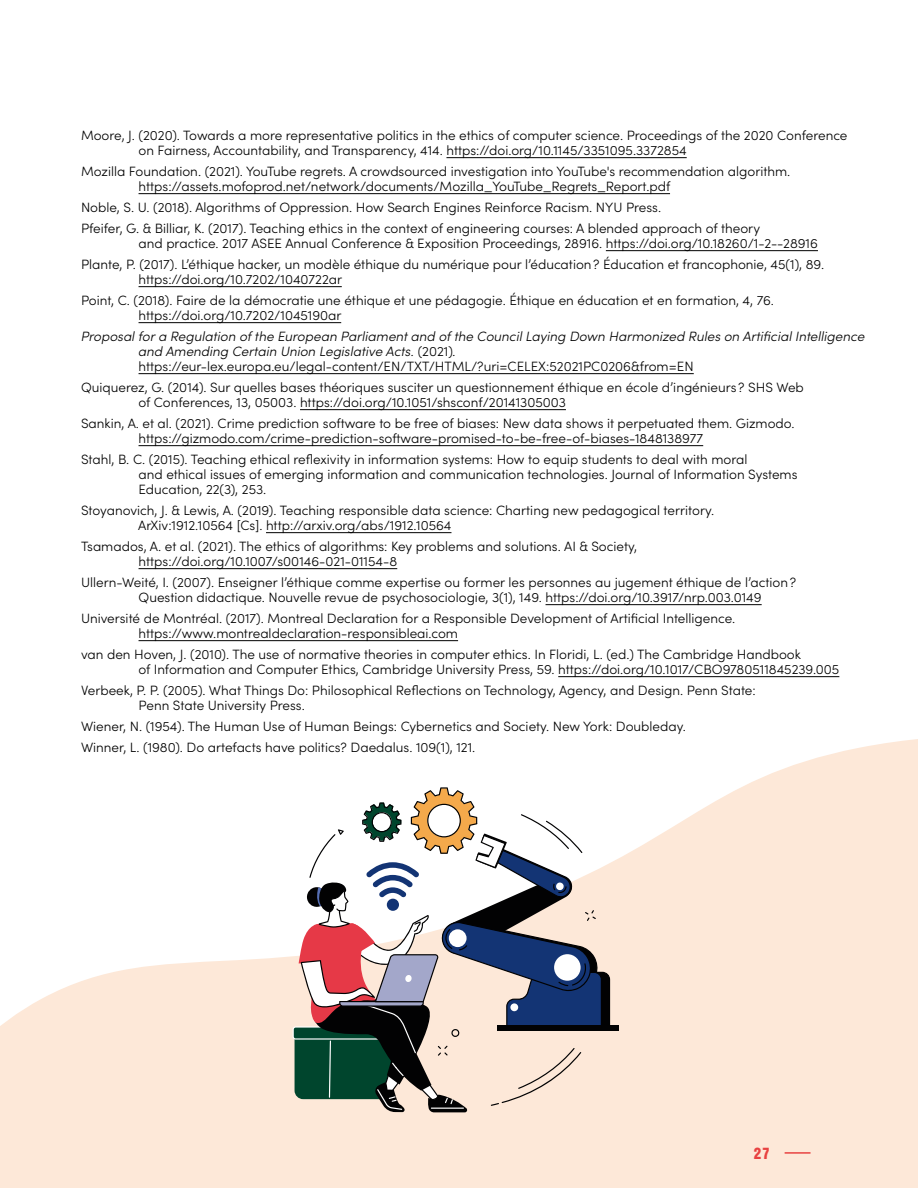
<style>
.page{position:relative;width:918px;height:1188px;background:#fff}
.page>*{position:absolute;margin:0;border:0;box-sizing:border-box;transform-origin:0 0}
.t1{font:700 15px "Stratos";color:#e84241}
.t2{font:300 13.5px/15px "Sofia Pro";color:#000}
.t3{font:italic 300 13.5px/15px "Sofia Pro";color:#000}
.s1{font-style:normal}
</style>
<div class="page">
<svg style="left:0;top:739px;width:918px;height:449px;fill:#fde8d8"></svg>
<div style="left:497px;top:1025px;width:122px;height:5px;background:#020203"></div>
<svg style="left:293px;top:787px;width:317px;height:325px"></svg>
<hr style="left:785px;top:1152px;width:26px;height:2px;background:#e84241">
<hr style="left:446px;top:157px;width:241px;height:1px;background:#000">
<hr style="left:139px;top:193px;width:531px;height:1px;background:#000">
<hr style="left:606px;top:250px;width:212px;height:1px;background:#000">
<hr style="left:139px;top:286px;width:203px;height:1px;background:#000">
<hr style="left:139px;top:322px;width:202px;height:1px;background:#000">
<hr style="left:139px;top:373px;width:555px;height:1px;background:#000">
<hr style="left:300px;top:409px;width:266px;height:1px;background:#000">
<hr style="left:139px;top:445px;width:564px;height:1px;background:#000">
<hr style="left:266px;top:532px;width:185px;height:1px;background:#000">
<hr style="left:139px;top:568px;width:258px;height:1px;background:#000">
<hr style="left:546px;top:604px;width:216px;height:1px;background:#000">
<hr style="left:139px;top:640px;width:319px;height:1px;background:#000">
<hr style="left:558px;top:676px;width:281px;height:1px;background:#000">
<p class="t2" style="left:139px;top:127px;width:710px;text-indent:-58px">Moore, J. (2020). Towards a more representative politics in the ethics of computer science. Proceedings of the 2020 Conference on Fairness, Accountability, and Transparency, 414. https://doi.org/10.1145/3351095.3372854</p>
<p class="t2" style="left:139px;top:163px;width:653px;text-indent:-58px">Mozilla Foundation. (2021). YouTube regrets. A crowdsourced investigation into YouTube's recommendation algorithm. https://assets.mofoprod.net/network/documents/Mozilla_YouTube_Regrets_Report.pdf</p>
<p class="t2" style="left:81px;top:196px;width:681px;line-height:21px">Noble, S. U. (2018). Algorithms of Oppression. How Search Engines Reinforce Racism. NYU Press.<br>Pfeifer, G. &amp; Billiar, K. (2017). Teaching ethics in the context of engineering courses: A blended approach of theory</p>
<p class="t2" style="left:81px;top:232px;width:745px;line-height:21px;text-indent:58px">and practice. 2017 ASEE Annual Conference &amp; Exposition Proceedings, 28916. https://doi.org/10.18260/1-2--28916<br>Plante, P. (2017). L’éthique hacker, un modèle éthique du numérique pour l’éducation? Éducation et francophonie, 45(1), 89.</p>
<p class="t2" style="left:81px;top:268px;width:695px;line-height:21px;text-indent:58px">https://doi.org/10.7202/1040722ar<br>Point, C. (2018). Faire de la démocratie une éthique et une pédagogie. Éthique en éducation et en formation, 4, 76.</p>
<p class="t2" style="left:139px;top:307px;width:205px">https://doi.org/10.7202/1045190ar</p>
<p class="t3" style="left:139px;top:328px;width:728px;text-indent:-58px">Proposal for a Regulation of the European Parliament and of the Council Laying Down Harmonized Rules on Artificial Intelligence and Amending Certain Union Legislative Acts. <span class="s1">(2021)</span>. <span class="s1">https://eur-lex.europa.eu/legal-content/EN/TXT/HTML/?uri=CELEX:52021PC0206&amp;from=EN</span></p>
<p class="t2" style="left:139px;top:379px;width:667px;text-indent:-58px">Quiquerez, G. (2014). Sur quelles bases théoriques susciter un questionnement éthique en école d’ingénieurs ? SHS Web of Conferences, 13, 05003. https://doi.org/10.1051/shsconf/20141305003</p>
<p class="t2" style="left:139px;top:415px;width:658px;text-indent:-58px">Sankin, A. et al. (2021). Crime prediction software to be free of biases: New data shows it perpetuated them. Gizmodo. https://gizmodo.com/crime-prediction-software-promised-to-be-free-of-biases-1848138977</p>
<p class="t2" style="left:139px;top:451px;width:661px;text-indent:-58px">Stahl, B. C. (2015). Teaching ethical reflexivity in information systems: How to equip students to deal with moral<br>and ethical issues of emerging information and communication technologies. Journal of Information Systems<br>Education, 22(3), 253.</p>
<p class="t2" style="left:138px;top:502px;width:578px;text-indent:-57px">Stoyanovich, J. &amp; Lewis, A. (2019). Teaching responsible data science: Charting new pedagogical territory.<br>ArXiv:1912.10564 [Cs]. http://arxiv.org/abs/1912.10564</p>
<p class="t2" style="left:139px;top:538px;width:500px;text-indent:-58px">Tsamados, A. et al. (2021). The ethics of algorithms: Key problems and solutions. AI &amp; Society, https://doi.org/10.1007/s00146-021-01154-8</p>
<p class="t2" style="left:139px;top:574px;width:659px;text-indent:-58px">Ullern-Weité, I. (2007). Enseigner l’éthique comme expertise ou former les personnes au jugement éthique de l’action?<br>Question didactique. Nouvelle revue de psychosociologie, 3(1), 149. https://doi.org/10.3917/nrp.003.0149</p>
<p class="t2" style="left:139px;top:610px;width:598px;text-indent:-58px">Université de Montréal. (2017). Montreal Declaration for a Responsible Development of Artificial Intelligence. https://www.montrealdeclaration-responsibleai.com</p>
<p class="t2" style="left:139px;top:646px;width:702px;text-indent:-58px">van den Hoven, J. (2010). The use of normative theories in computer ethics. In Floridi, L. (ed.) The Cambridge Handbook<br>of Information and Computer Ethics, Cambridge University Press, 59. https://doi.org/10.1017/CBO9780511845239.005</p>
<p class="t2" style="left:139px;top:682px;width:619px;text-indent:-58px">Verbeek, P. P. (2005). What Things Do: Philosophical Reflections on Technology, Agency, and Design. Penn State:<br>Penn State University Press.</p>
<p class="t2" style="left:81px;top:715px;width:606px;line-height:21px">Wiener, N. (1954). The Human Use of Human Beings: Cybernetics and Society. New York: Doubleday.<br>Winner, L. (1980). Do artefacts have politics? Daedalus. 109(1), 121.</p>
<p class="t1" style="left:753px;top:1141px;width:18px">27</p>
</div>
